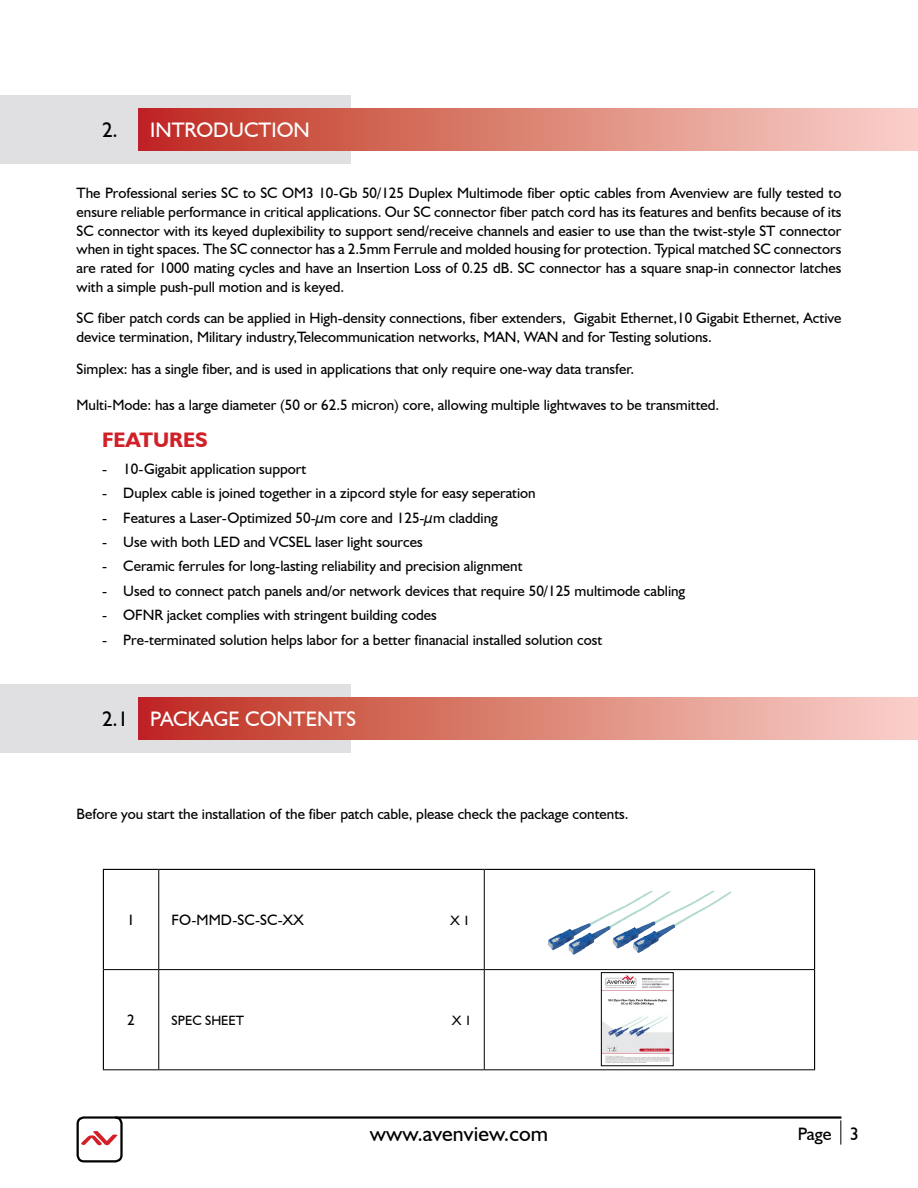
<style>
.page{position:relative;width:918px;height:1188px;background:#fff}
.page>*{position:absolute;margin:0;border:0;box-sizing:border-box;transform-origin:0 0}
.t1{font:21.75px "Humanist 521 BT";letter-spacing:.005em;color:#000}
.t2{font:21px "Humanist 521 BT";color:#fff}
.t3{font:700 21px "Humanist 521 BT";color:#d12027}
.t4{font:21px "Humanist 521 BT";color:#000}
.t5{font:18px "Humanist 521 BT";color:#000}
.t6{font:15px/18.8px "Humanist 521 BT";color:#000;text-align:justify}
.t7{font:13.5px "Humanist 521 BT";color:#000}
.s1{color:#000}
.s2{color:#fff}
</style>
<div class="page">
<hr style="left:84px;top:1116px;width:757px;height:3px;background:#000">
<svg style="left:840px;top:1120px;width:1px;height:25px"></svg>
<svg style="left:81px;top:1131px;width:37px;height:15px"></svg>
<div style="left:77px;top:1116px;width:46px;height:46px;border:2px solid #000;border-radius:6px"></div>
<div style="left:0;top:96px;width:351px;height:68px;background:#e0e0e2"></div>
<div style="left:138px;top:109px;width:780px;height:42px;background:linear-gradient(to right,#be2d1e,#fad5cb)"></div>
<div style="left:0;top:685px;width:351px;height:68px;background:#e0e0e2"></div>
<div style="left:138px;top:698px;width:780px;height:42px;background:linear-gradient(to right,#be2d1e,#fad5cb)"></div>
<hr style="left:103px;top:869px;width:56px;height:1px;background:#000">
<hr style="left:103px;top:870px;width:1px;height:100px;background:#000">
<hr style="left:484px;top:869px;width:331px;height:1px;background:#000">
<hr style="left:814px;top:870px;width:1px;height:100px;background:#000">
<hr style="left:103px;top:970px;width:1px;height:99px;background:#000">
<hr style="left:814px;top:970px;width:1px;height:99px;background:#000">
<hr style="left:159px;top:869px;width:325px;height:1px;background:#000">
<hr style="left:158px;top:870px;width:1px;height:99px;background:#000">
<hr style="left:484px;top:870px;width:1px;height:99px;background:#000">
<hr style="left:158px;top:970px;width:1px;height:99px;background:#000">
<hr style="left:484px;top:970px;width:1px;height:99px;background:#000">
<hr style="left:104px;top:969px;width:55px;height:1px;background:#000">
<hr style="left:103px;top:1069px;width:56px;height:1px;background:#000">
<hr style="left:159px;top:969px;width:325px;height:1px;background:#000">
<hr style="left:484px;top:969px;width:330px;height:1px;background:#000">
<hr style="left:159px;top:1069px;width:325px;height:1px;background:#000">
<hr style="left:484px;top:1069px;width:331px;height:1px;background:#000">
<img style="left:548px;top:891px;width:183px;height:64px">
<img style="left:603px;top:975px;width:68px;height:88px">
<div style="left:601px;top:972px;width:72px;height:94px;border:1px solid #000"></div>
<h2 class="t2" style="left:102px;top:117px;width:69px"><span class="s1">2.</span> Introd</h2>
<h2 class="t2" style="left:229px;top:117px;width:29px">uction</h2>
<p class="t6" style="left:77px;top:183px;width:766px">The Professional series SC to SC OM3 10-Gb 50/125 Duplex Multimode fiber optic cables from Avenview are fully tested to ensure reliable performance in critical applications. Our SC connector fiber patch cord has its features and benfits because of its SC connector with its keyed duplexibility to support send/receive channels and easier to use than the twist-style ST connector when in tight spaces. The SC connector has a 2.5mm Ferrule and molded housing for protection. Typical matched SC connectors are rated for 1000 mating cycles and have an Insertion Loss of 0.25 dB. SC connector has a square snap-in connector latches with a simple push-pull motion and is keyed.</p>
<p class="t6" style="left:77px;top:309px;width:766px">SC fiber patch cords can be applied in High-density connections, fiber extenders, Gigabit Ethernet,10 Gigabit Ethernet, Active device termination, Military industry,Telecommunication networks, MAN, WAN and for Testing solutions.</p>
<p class="t6" style="left:77px;top:359px;width:559px">Simplex: has a single fiber, and is used in applications that only require one-way data transfer.</p>
<p class="t6" style="left:77px;top:396px;width:644px">Multi-Mode: has a large diameter (50 or 62.5 micron) core, allowing multiple lightwaves to be transmitted.</p>
<h2 class="t3" style="left:102px;top:427px;width:107px">FEATURES</h2>
<p class="t6" style="left:102px;top:459px;width:206px">- 10-Gigabit application support</p>
<p class="t6" style="left:102px;top:484px;width:435px">- Duplex cable is joined together in a zipcord style for easy seperation</p>
<p class="t6" style="left:102px;top:508px;width:397px">- Features a Laser-Optimized 50-µm core and 125-µm cladding</p>
<p class="t6" style="left:102px;top:532px;width:322px">- Use with both LED and VCSEL laser light sources</p>
<p class="t6" style="left:102px;top:557px;width:422px">- Ceramic ferrules for long-lasting reliability and precision alignment</p>
<p class="t6" style="left:102px;top:581px;width:585px">- Used to connect patch panels and/or network devices that require 50/125 multimode cabling</p>
<p class="t6" style="left:102px;top:605px;width:336px">- OFNR jacket complies with stringent building codes</p>
<p class="t6" style="left:102px;top:630px;width:502px">- Pre-terminated solution helps labor for a better finanacial installed solution cost</p>
<h2 class="t4" style="left:102px;top:706px;width:43px">2.1 <span class="s2">Pac</span></h2>
<h2 class="t2" style="left:188px;top:706px;width:27px">kage</h2>
<h2 class="t2" style="left:245px;top:706px;width:30px">Contents</h2>
<p class="t6" style="left:77px;top:804px;width:554px">Before you start the installation of the fiber patch cable, please check the package contents.</p>
<p class="t6" style="left:127px;top:910px;width:9px">1</p>
<p class="t6" style="left:172px;top:910px;width:134px">FO-MMD-SC-SC-XX</p>
<p class="t7" style="left:450px;top:912px;width:21px">X 1</p>
<p class="t6" style="left:127px;top:1011px;width:9px">2</p>
<p class="t7" style="left:172px;top:1012px;width:49px">Spec Sheet</p>
<p class="t7" style="left:452px;top:1012px;width:21px">X 1</p>
<h1 class="t1" style="left:370px;top:1120px;width:180px">www.avenview.com</h1>
<p class="t5" style="left:798px;top:1123px;width:62px">Page 3</p>
</div>
